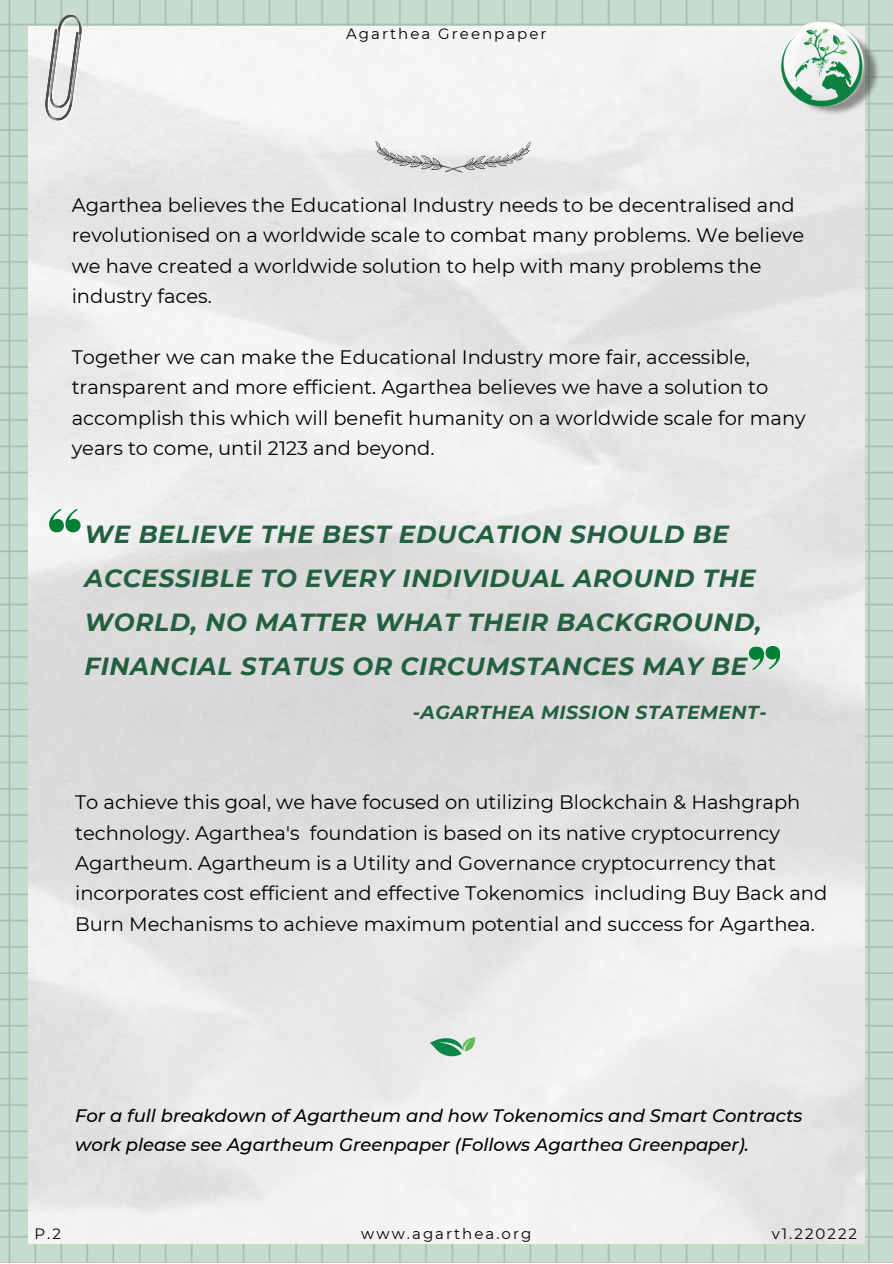
<style>
.page{position:relative;width:893px;height:1264px;background:#fff}
.page>*{position:absolute;margin:0;border:0;box-sizing:border-box;transform-origin:0 0}
.t1{font:italic 700 24.75px/43.8px "Montserrat";letter-spacing:.025em;color:#226040}
.t2{font:19.5px/30.3px "Montserrat";color:#000}
.t3{font:italic 700 18.75px "Montserrat";letter-spacing:.025em;color:#226040}
.t4{font:italic 500 18px/28px "Montserrat";color:#000}
.t5{font:15px "Montserrat";letter-spacing:.135em;color:#000}
</style>
<div class="page">
<img style="left:0;top:0;width:892px;height:1262px">
<img style="left:28px;top:26px;width:836px;height:1216px">
<img style="left:780px;top:16px;width:101px;height:101px">
<img style="left:780px;top:25px;width:83px;height:83px">
<svg style="left:41px;top:7px;width:44px;height:120px"></svg>
<img style="left:42px;top:11px;width:44px;height:113px">
<img style="left:428px;top:1019px;width:50px;height:49px">
<svg style="left:49px;top:508px;width:32px;height:24px"></svg>
<svg style="left:748px;top:645px;width:32px;height:25px"></svg>
<svg style="left:375px;top:141px;width:155px;height:31px"></svg>
<p class="t5" style="left:346px;top:25px;width:202px">Agarthea Greenpaper</p>
<p class="t2" style="left:72px;top:190px;width:733px">Agarthea believes the Educational Industry needs to be decentralised and revolutionised on a worldwide scale to combat many problems. We believe we have created a worldwide solution to help with many problems the industry faces.</p>
<p class="t2" style="left:72px;top:342px;width:735px">Together we can make the Educational Industry more fair, accessible, transparent and more efficient. Agarthea believes we have a solution to accomplish this which will benefit humanity on a worldwide scale for many years to come, until 2123 and beyond.</p>
<p class="t1" style="left:84px;top:512px;width:678px">WE BELIEVE THE BEST EDUCATION SHOULD BE ACCESSIBLE TO EVERY INDIVIDUAL AROUND THE WORLD, NO MATTER WHAT THEIR BACKGROUND, FINANCIAL STATUS OR CIRCUMSTANCES MAY BE</p>
<p class="t3" style="left:413px;top:701px;width:355px">-AGARTHEA MISSION STATEMENT-</p>
<p class="t2" style="left:75px;top:787px;width:753px">To achieve this goal, we have focused on utilizing Blockchain &amp; Hashgraph technology. Agarthea's foundation is based on its native cryptocurrency Agartheum. Agartheum is a Utility and Governance cryptocurrency that incorporates cost efficient and effective Tokenomics including Buy Back and Burn Mechanisms to achieve maximum potential and success for Agarthea.</p>
<p class="t4" style="left:75px;top:1101px;width:729px">For a full breakdown of Agartheum and how Tokenomics and Smart Contracts work please see Agartheum Greenpaper (Follows Agarthea Greenpaper).</p>
<p class="t5" style="left:34px;top:1224px;width:28px">P.2</p>
<p class="t5" style="left:361px;top:1224px;width:171px">www.agarthea.org</p>
<p class="t5" style="left:771px;top:1224px;width:87px">v1.220222</p>
</div>
